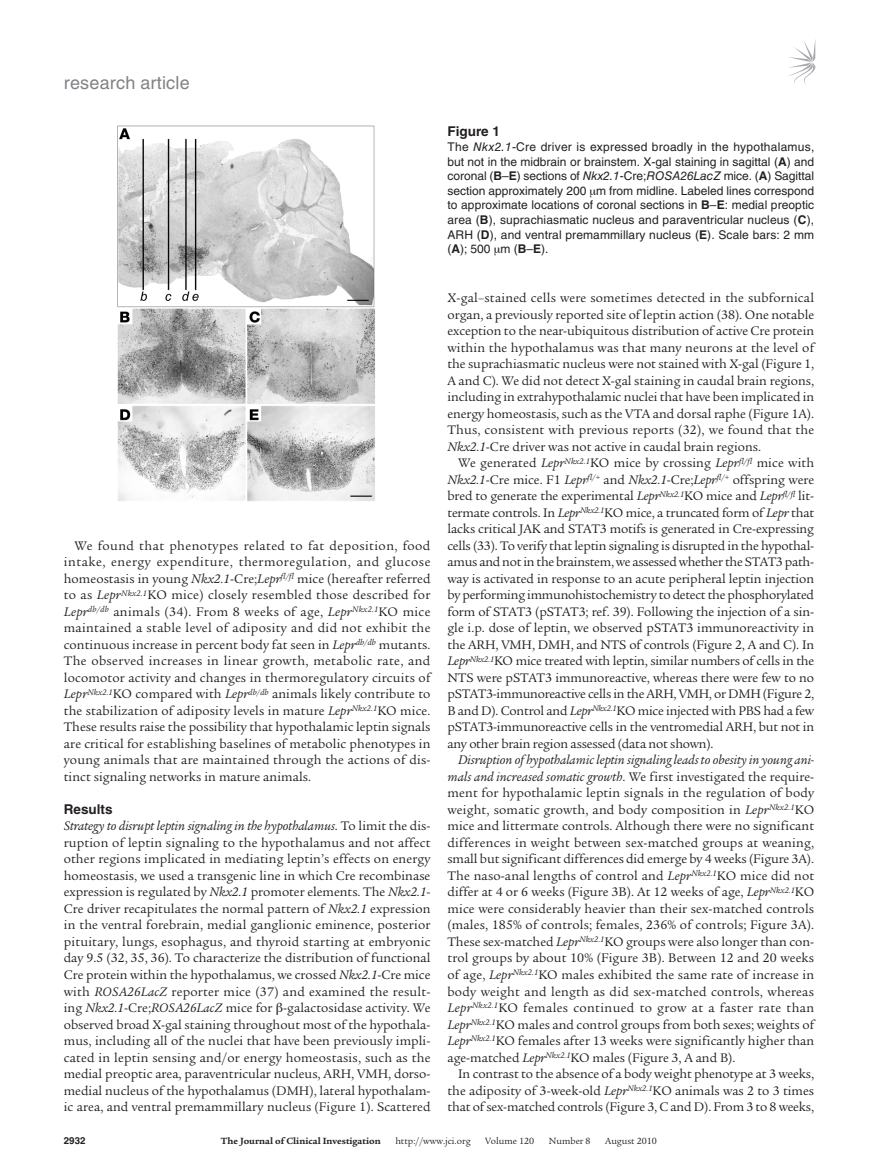
<style>
.page{position:relative;width:878px;height:1174px;background:#fff}
.page>*{position:absolute;margin:0;border:0;box-sizing:border-box;transform-origin:0 0}
.t1{font:18px "Helvetica LT Std";letter-spacing:.01em;color:#808285}
.t2{font:13.5px/16.5px "Legacy Serif Std";color:#231f20;text-align:justify}
.t3{font:700 13.5px "Helvetica LT Std";color:#231f20}
.t4{font:12px/14.7px "Helvetica LT Std";letter-spacing:.01em;color:#231f20;text-align:justify}
.t5{font:9.75px "Legacy Serif Std";color:#231f20}
.t6{font:700 9.75px "Legacy Serif Std";color:#231f20}
.t7{font:700 9.75px "Helvetica LT Std";color:#231f20}
.s1{font-style:italic}
.s2{font-weight:700}
</style>
<div class="page">
<svg style="left:789px;top:41px;width:26px;height:44px"></svg>
<img style="left:117px;top:125px;width:258px;height:376px">
<h1 class="t1" style="left:64px;top:72px;width:127px">research article</h1>
<p class="t2" style="left:64px;top:537px;width:368px;text-indent:11px">We found that phenotypes related to fat deposition, food intake, energy expenditure, thermoregulation, and glucose homeostasis in young <span class="s1">Nkx2.1</span>-Cre;<span class="s1">Lepr</span><sup>fl/fl</sup> mice (hereafter referred to as <span class="s1">Lepr</span><sup>Nkx2.1</sup>KO mice) closely resembled those described for <span class="s1">Lepr</span><sup>db/db</sup> animals (34). From 8 weeks of age, <span class="s1">Lepr</span><sup>Nkx2.1</sup>KO mice maintained a stable level of adiposity and did not exhibit the continuous increase in percent body fat seen in <span class="s1">Lepr</span><sup>db/db</sup> mutants.<br>The observed increases in linear growth, metabolic rate, and locomotor activity and changes in thermoregulatory circuits of <span class="s1">Lepr</span><sup>Nkx2.1</sup>KO compared with <span class="s1">Lepr</span><sup>db/db</sup> animals likely contribute to the stabilization of adiposity levels in mature <span class="s1">Lepr</span><sup>Nkx2.1</sup>KO mice.<br>These results raise the possibility that hypothalamic leptin signals are critical for establishing baselines of metabolic phenotypes in young animals that are maintained through the actions of dis&shy;tinct signaling networks in mature animals.</p>
<p class="t3" style="left:64px;top:801px;width:50px">Results</p>
<p class="t2" style="left:64px;top:818px;width:368px"><span class="s1">Strategy to disrupt leptin signaling in the hypothalamus</span>. To limit the dis&shy;ruption of leptin signaling to the hypothalamus and not affect other regions implicated in mediating leptin’s effects on energy homeostasis, we used a transgenic line in which Cre recombinase expression is regulated by <span class="s1">Nkx2.1</span> promoter elements. The <span class="s1">Nkx2.1</span>- Cre driver recapitulates the normal pattern of <span class="s1">Nkx2.1</span> expression in the ventral forebrain, medial ganglionic eminence, posterior pituitary, lungs, esophagus, and thyroid starting at embryonic day 9.5 (32, 35, 36). To characterize the distribution of functional Cre protein within the hypothalamus, we crossed <span class="s1">Nkx2.1</span>-Cre mice with <span class="s1">ROSA26LacZ</span> reporter mice (37) and examined the result&shy;ing <span class="s1">Nkx2.1</span>-Cre;<span class="s1">ROSA26LacZ</span> mice for -galactosidase activity. We observed broad X-gal staining throughout most of the hypothala&shy;mus, including all of the nuclei that have been previously impli&shy;cated in leptin sensing and/or energy homeostasis, such as the medial preoptic area, paraventricular nucleus, ARH, VMH, dorso&shy;medial nucleus of the hypothalamus (DMH), lateral hypothalam&shy;ic area, and ventral premammillary nucleus (Figure 1). Scattered</p>
<p class="t3" style="left:447px;top:123px;width:54px">Figure 1</p>
<p class="t4" style="left:447px;top:139px;width:368px">The <span class="s1">Nkx2.1</span>-Cre driver is expressed broadly in the hypothalamus, but not in the midbrain or brainstem. X-gal staining in sagittal (<span class="s2">A</span>) and coronal (<span class="s2">B</span>–<span class="s2">E</span>) sections of <span class="s1">Nkx2.1</span>-Cre;<span class="s1">ROSA26LacZ</span> mice. (<span class="s2">A</span>) Sagittal section approximately 200 m from midline. Labeled lines correspond to approximate locations of coronal sections in <span class="s2">B</span>–<span class="s2">E</span>: medial preoptic area (<span class="s2">B</span>), suprachiasmatic nucleus and paraventricular nucleus (<span class="s2">C</span>), ARH (<span class="s2">D</span>), and ventral premammillary nucleus (<span class="s2">E</span>). Scale bars: 2 mm (<span class="s2">A</span>); 500 m (<span class="s2">B</span>–<span class="s2">E</span>).</p>
<p class="t2" style="left:447px;top:290px;width:368px">X-gal–stained cells were sometimes detected in the subfornical organ, a previously reported site of leptin action (38). One notable exception to the near-ubiquitous distribution of active Cre protein within the hypothalamus was that many neurons at the level of the suprachiasmatic nucleus were not stained with X-gal (Figure 1, A and C). We did not detect X-gal staining in caudal brain regions, including in extrahypothalamic nuclei that have been implicated in energy homeostasis, such as the VTA and dorsal raphe (Figure 1A).<br>Thus, consistent with previous reports (32), we found that the <span class="s1">Nkx2.1</span>-Cre driver was not active in caudal brain regions.</p>
<p class="t2" style="left:447px;top:455px;width:368px;text-indent:11px">We generated <span class="s1">Lepr</span><sup>Nkx2.1</sup>KO mice by crossing <span class="s1">Lepr</span><sup>fl/fl</sup> mice with <span class="s1">Nkx2.1</span>-Cre mice. F1 <span class="s1">Lepr</span><sup>fl/+</sup> and <span class="s1">Nkx2.1</span>-Cre;<span class="s1">Lepr</span><sup>fl/+</sup> offspring were bred to generate the experimental <span class="s1">Lepr</span><sup>Nkx2.1</sup>KO mice and <span class="s1">Lepr</span><sup>fl/fl</sup> lit&shy;termate controls. In <span class="s1">Lepr</span><sup>Nkx2.1</sup>KO mice, a truncated form of <span class="s1">Lepr</span> that lacks critical JAK and STAT3 motifs is generated in Cre-expressing cells (33). To verify that leptin signaling is disrupted in the hypothal&shy;amus and not in the brainstem, we assessed whether the STAT3 path&shy;way is activated in response to an acute peripheral leptin injection by performing immunohistochemistry to detect the phosphorylated form of STAT3 (pSTAT3; ref. 39). Following the injection of a sin&shy;gle i.p. dose of leptin, we observed pSTAT3 immunoreactivity in the ARH, VMH, DMH, and NTS of controls (Figure 2, A and C). In <span class="s1">Lepr</span><sup>Nkx2.1</sup>KO mice treated with leptin, similar numbers of cells in the NTS were pSTAT3 immunoreactive, whereas there were few to no pSTAT3-immunoreactive cells in the ARH, VMH, or DMH (Figure 2, B and D). Control and <span class="s1">Lepr</span><sup>Nkx2.1</sup>KO mice injected with PBS had a few pSTAT3-immunoreactive cells in the ventromedial ARH, but not in any other brain region assessed (data not shown).</p>
<p class="t2" style="left:447px;top:752px;width:368px;text-indent:11px"><span class="s1">Disruption of hypothalamic leptin signaling leads to obesity in young ani&shy;mals and increased somatic growth</span>. We first investigated the require&shy;ment for hypothalamic leptin signals in the regulation of body weight, somatic growth, and body composition in <span class="s1">Lepr</span><sup>Nkx2.1</sup>KO mice and littermate controls. Although there were no significant differences in weight between sex-matched groups at weaning, small but significant differences did emerge by 4 weeks (Figure 3A).<br>The naso-anal lengths of control and <span class="s1">Lepr</span><sup>Nkx2.1</sup>KO mice did not differ at 4 or 6 weeks (Figure 3B). At 12 weeks of age, <span class="s1">Lepr</span><sup>Nkx2.1</sup>KO mice were considerably heavier than their sex-matched controls (males, 185% of controls; females, 236% of controls; Figure 3A).<br>These sex-matched <span class="s1">Lepr</span><sup>Nkx2.1</sup>KO groups were also longer than con&shy;trol groups by about 10% (Figure 3B). Between 12 and 20 weeks of age, <span class="s1">Lepr</span><sup>Nkx2.1</sup>KO males exhibited the same rate of increase in body weight and length as did sex-matched controls, whereas <span class="s1">Lepr</span><sup>Nkx2.1</sup>KO females continued to grow at a faster rate than <span class="s1">Lepr</span><sup>Nkx2.1</sup>KO males and control groups from both sexes; weights of <span class="s1">Lepr</span><sup>Nkx2.1</sup>KO females after 13 weeks were significantly higher than age-matched <span class="s1">Lepr</span><sup>Nkx2.1</sup>KO males (Figure 3, A and B).</p>
<p class="t2" style="left:447px;top:1065px;width:368px;text-indent:11px">In contrast to the absence of a body weight phenotype at 3 weeks, the adiposity of 3-week-old <span class="s1">Lepr</span><sup>Nkx2.1</sup>KO animals was 2 to 3 times that of sex-matched controls (Figure 3, C and D). From 3 to 8 weeks,</p>
<p class="t7" style="left:64px;top:1134px;width:23px">2932</p>
<p class="t6" style="left:221px;top:1135px;width:161px">The Journal of Clinical Investigation</p>
<p class="t5" style="left:395px;top:1135px;width:77px">http://www.jci.org</p>
<p class="t5" style="left:485px;top:1135px;width:50px">Volume 120</p>
<p class="t5" style="left:549px;top:1135px;width:43px">Number 8</p>
<p class="t5" style="left:605px;top:1135px;width:53px">August 2010</p>
</div>
